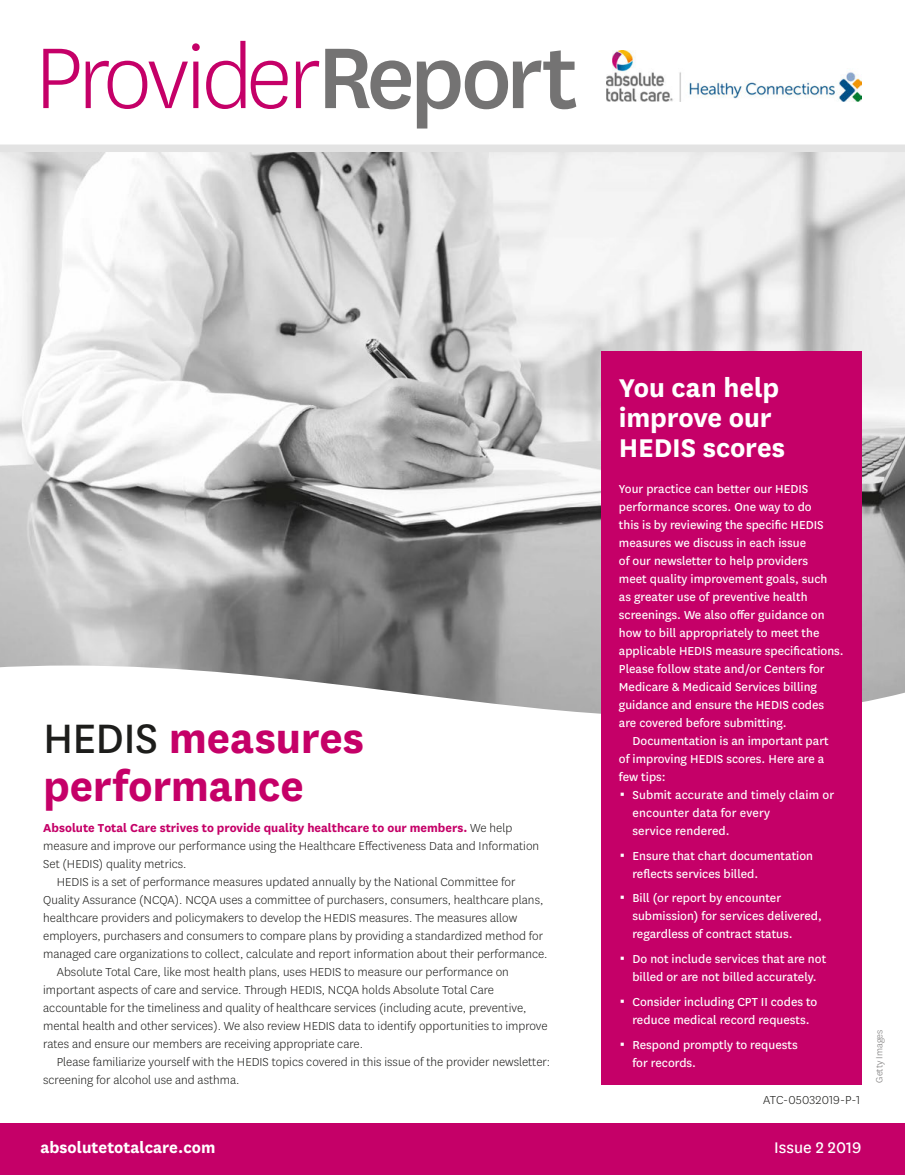
<style>
.page{position:relative;width:905px;height:1175px;background:#fff}
.page>*{position:absolute;margin:0;border:0;box-sizing:border-box;transform-origin:0 0}
.t1{font:700 48px/48px "Centene Sans";letter-spacing:-.005em;color:#c50068}
.t2{font:700 30px/30px "Centene Sans";letter-spacing:-.005em;color:#fff}
.t3{font:700 18px "Centene Sans";color:#fff}
.t4{font:18px "Centene Sans";color:#fff}
.t5{font:300 13.5px "Centene Sans";color:#1d1d1b}
.t6{font:13.5px/18px "Centene Sans";color:#fff}
.t7{font:700 13.5px "Centene Sans";color:#c50068}
.t8{font:300 10.5px "Centene Sans";color:#747373}
.s1{font-weight:400;color:#1d1d1b}
.s2{font-weight:300;color:#1d1d1b}
</style>
<div class="page">
<img style="left:0;top:152px;width:905px;height:513px">
<svg style="left:0;top:665px;width:905px;height:136px"></svg>
<div style="left:0;top:144px;width:905px;height:8px;background:#e3e3e3"></div>
<div style="left:601px;top:351px;width:260px;height:733px;background:#c50068"></div>
<div style="left:0;top:1123px;width:905px;height:52px;background:#c50068"></div>
<img style="left:606px;top:51px;width:255px;height:51px">
<svg style="left:325px;top:49px;width:251px;height:79px"></svg>
<svg style="left:43px;top:41px;width:276px;height:68px"></svg>
<h1 class="t1" style="left:43px;top:710px;width:322px"><span class="s1">HEDIS</span> measures performance</h1>
<p class="t7" style="left:43px;top:818px;width:470px">Absolute Total Care strives to provide quality healthcare to our members. <span class="s2">We help</span></p>
<p class="t5" style="left:43px;top:838px;width:497px">measure and improve our performance using the Healthcare Effectiveness Data and Information</p>
<p class="t5" style="left:43px;top:856px;width:145px">Set (HEDIS) quality metrics.</p>
<p class="t5" style="left:57px;top:874px;width:460px">HEDIS is a set of performance measures updated annually by the National Committee for</p>
<p class="t5" style="left:43px;top:891px;width:501px">Quality Assurance (NCQA). NCQA uses a committee of purchasers, consumers, healthcare plans,</p>
<p class="t5" style="left:43px;top:909px;width:475px">healthcare providers and policymakers to develop the HEDIS measures. The measures allow</p>
<p class="t5" style="left:43px;top:927px;width:501px">employers, purchasers and consumers to compare plans by providing a standardized method for</p>
<p class="t5" style="left:43px;top:945px;width:506px">managed care organizations to collect, calculate and report information about their performance.</p>
<p class="t5" style="left:57px;top:963px;width:453px">Absolute Total Care, like most health plans, uses HEDIS to measure our performance on</p>
<p class="t5" style="left:43px;top:981px;width:452px">important aspects of care and service. Through HEDIS, NCQA holds Absolute Total Care</p>
<p class="t5" style="left:43px;top:999px;width:485px">accountable for the timeliness and quality of healthcare services (including acute, preventive,</p>
<p class="t5" style="left:43px;top:1017px;width:506px">mental health and other services). We also review HEDIS data to identify opportunities to improve</p>
<p class="t5" style="left:43px;top:1035px;width:321px">rates and ensure our members are receiving appropriate care.</p>
<p class="t5" style="left:57px;top:1053px;width:495px">Please familiarize yourself with the HEDIS topics covered in this issue of the provider newsletter:</p>
<p class="t5" style="left:43px;top:1071px;width:198px">screening for alcohol use and asthma.</p>
<h2 class="t2" style="left:619px;top:370px;width:168px">You can help improve our<br>HEDIS scores</h2>
<p class="t6" style="left:619px;top:479px;width:226px">Your practice can better our HEDIS performance scores. One way to do<br>this is by reviewing the specific HEDIS measures we discuss in each issue<br>of our newsletter to help providers<br>meet quality improvement goals, such<br>as greater use of preventive health screenings. We also offer guidance on how to bill appropriately to meet the applicable HEDIS measure specifications.<br>Please follow state and/or Centers for Medicare &amp; Medicaid Services billing guidance and ensure the HEDIS codes are covered before submitting.</p>
<p class="t6" style="left:619px;top:731px;width:211px;text-indent:14px">Documentation is an important part of improving HEDIS scores. Here are a few tips:</p>
<p class="t6" style="left:632px;top:785px;width:203px">Submit accurate and timely claim or encounter data for every<br>service rendered.</p>
<p class="t6" style="left:632px;top:846px;width:182px">Ensure that chart documentation reflects services billed.</p>
<p class="t6" style="left:632px;top:888px;width:191px">Bill (or report by encounter submission) for services delivered, regardless of contract status.</p>
<p class="t6" style="left:632px;top:949px;width:195px">Do not include services that are not billed or are not billed accurately.</p>
<p class="t6" style="left:632px;top:992px;width:186px">Consider including CPT II codes to reduce medical record requests.</p>
<p class="t6" style="left:632px;top:1035px;width:167px">Respond promptly to requests for records.</p>
<p class="t5" style="left:763px;top:1091px;width:98px">ATC-05032019-P-1</p>
<h3 class="t3" style="left:41px;top:1134px;width:176px">absolutetotalcare.com</h3>
<h3 class="t4" style="left:774px;top:1135px;width:89px">Issue 2 2019</h3>
<p class="t8" style="left:872px;top:1082px;width:54px;rotate:-90deg">Getty Images</p>
</div>
